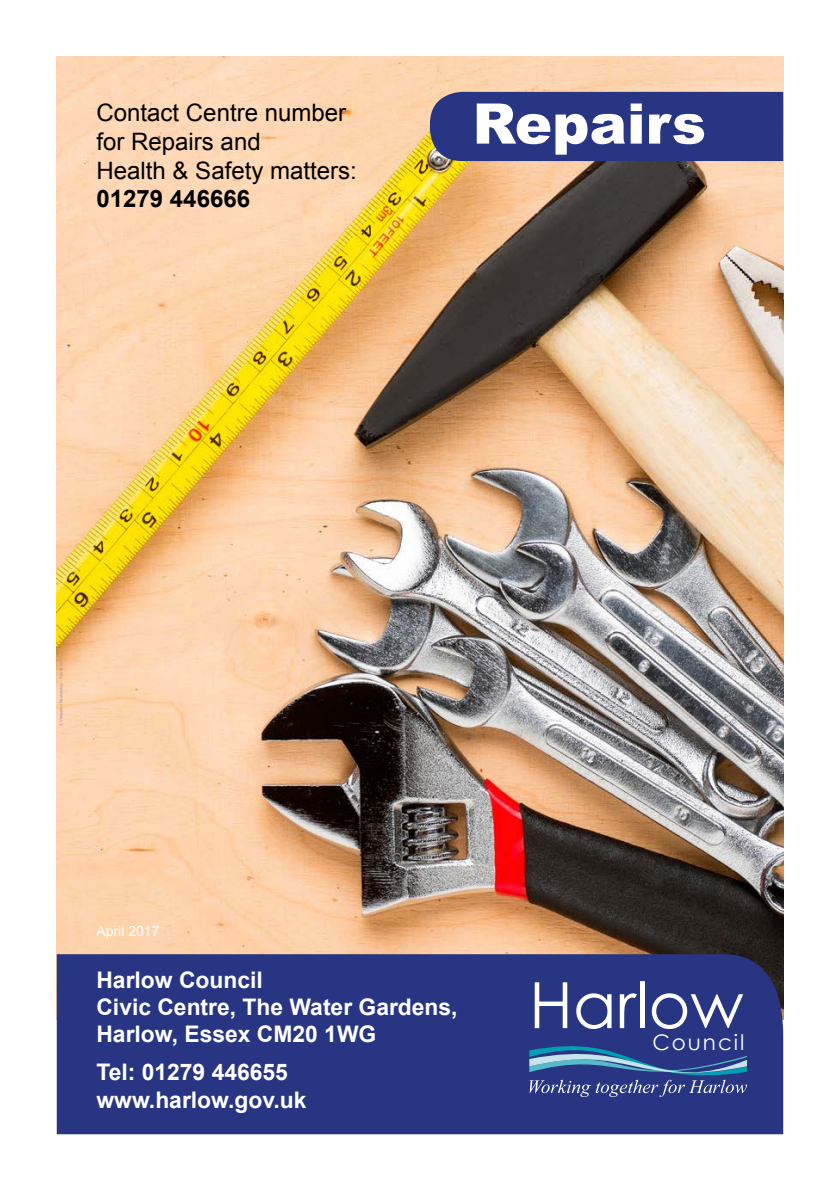
<style>
.page{position:relative;width:840px;height:1191px;background:#fff}
.page>*{position:absolute;margin:0;border:0;box-sizing:border-box;transform-origin:0 0}
.t1{font:900 56px "Arial";color:#fff}
.t2{font:24px/28.8px "Arial";color:#000}
.t3{font:700 24px "Arial";color:#000}
.t4{font:700 22.8px/27.4px "Arial";color:#fff}
.t5{font:21.4px "Century Gothic";letter-spacing:.09em;color:#fff}
.t6{font:14px "Arial";color:#fff}
.t7{font:4px "Arial";color:#9b9b9a}
</style>
<div class="page">
<img style="left:57px;top:57px;width:725px;height:897px">
<div style="left:429px;top:92px;width:353px;height:69px;background:#283583"></div>
<div style="left:57px;top:954px;width:725px;height:180px;background:#283583"></div>
<svg style="left:529px;top:982px;width:217px;height:115px;background:#475998"></svg>
<p class="t2" style="left:96px;top:98px;width:262px">Contact Centre number for Repairs and<br>Health &amp; Safety matters:</p>
<p class="t3" style="left:96px;top:183px;width:155px">01279 446666</p>
<h1 class="t1" style="left:472px;top:83px;width:235px">Repairs</h1>
<p class="t7" style="left:58px;top:725px;width:68px;rotate:-90deg">© Vladyslav Bashutskyy - Fotolia.com</p>
<p class="t6" style="left:96px;top:921px;width:65px">April 2017</p>
<p class="t4" style="left:96px;top:966px;width:362px">Harlow Council<br>Civic Centre, The Water Gardens,<br>Harlow, Essex CM20 1WG</p>
<p class="t4" style="left:96px;top:1059px;width:211px">Tel: 01279 446655 www.harlow.gov.uk</p>
<p class="t5" style="left:652px;top:1029px;width:93px">Council</p>
</div>
